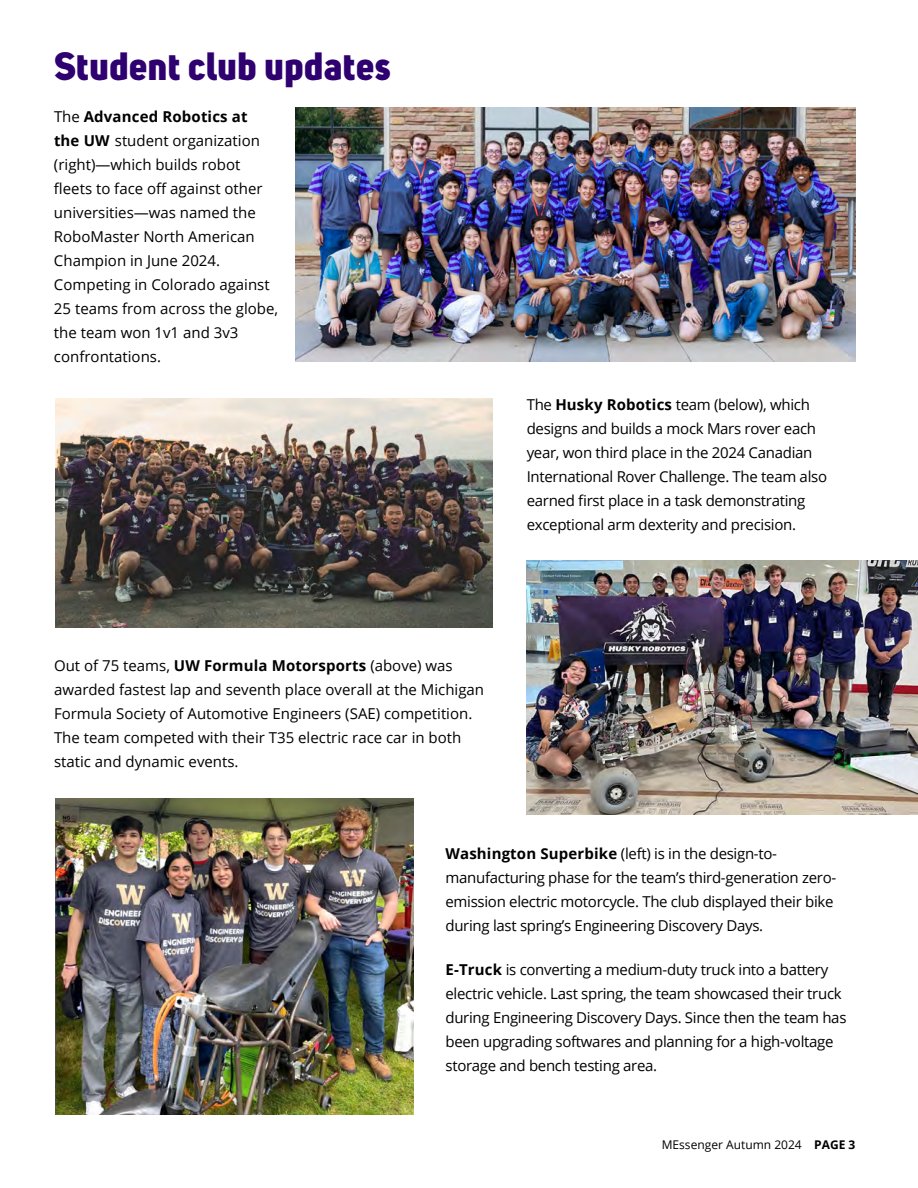
<style>
.page{position:relative;width:918px;height:1188px;background:#fff}
.page>*{position:absolute;margin:0;border:0;box-sizing:border-box;transform-origin:0 0}
.t1{font:800 39px "Uni Sans";color:#2f006f}
.t2{font:15px/24px "Open Sans";letter-spacing:-.02em;color:#000}
.t3{font:15px/24px "Open Sans";color:#000}
.t4{font:12px "Open Sans";color:#000}
.s1{font-weight:700}
</style>
<div class="page">
<img style="left:55px;top:399px;width:438px;height:228px">
<img style="left:296px;top:108px;width:559px;height:254px">
<img style="left:527px;top:560px;width:391px;height:254px">
<img style="left:56px;top:798px;width:358px;height:316px">
<h1 class="t1" style="left:54px;top:41px;width:339px">Student club updates</h1>
<p class="t3" style="left:54px;top:105px;width:226px">The <span class="s1">Advanced Robotics at<br>the UW</span> student organization (right)—which builds robot fleets to face off against other universities—was named the<br>RoboMaster North American<br>Champion in June 2024.<br>Competing in Colorado against<br>25 teams from across the globe, the team won 1v1 and 3v3 confrontations.</p>
<p class="t2" style="left:527px;top:392px;width:302px">The <span class="s1">Husky Robotics</span> team (below), which designs and builds a mock Mars rover each year, won third place in the 2024 Canadian International Rover Challenge. The team also earned first place in a task demonstrating exceptional arm dexterity and precision.</p>
<p class="t3" style="left:54px;top:653px;width:432px">Out of 75 teams, <span class="s1">UW Formula Motorsports</span> (above) was awarded fastest lap and seventh place overall at the Michigan Formula Society of Automotive Engineers (SAE) competition.<br>The team competed with their T35 electric race car in both static and dynamic events.</p>
<p class="t2" style="left:446px;top:841px;width:392px"><span class="s1">Washington Superbike</span> (left) is in the design-to&shy;manufacturing phase for the team’s third-generation zero&shy;emission electric motorcycle. The club displayed their bike during last spring’s Engineering Discovery Days.</p>
<p class="t2" style="left:446px;top:957px;width:403px"><span class="s1">E-Truck</span> is converting a medium-duty truck into a battery electric vehicle. Last spring, the team showcased their truck during Engineering Discovery Days. Since then the team has been upgrading softwares and planning for a high-voltage storage and bench testing area.</p>
<p class="t4" style="left:662px;top:1137px;width:195px">MEssenger Autumn 2024 <span class="s1">PAGE 3</span></p>
</div>
